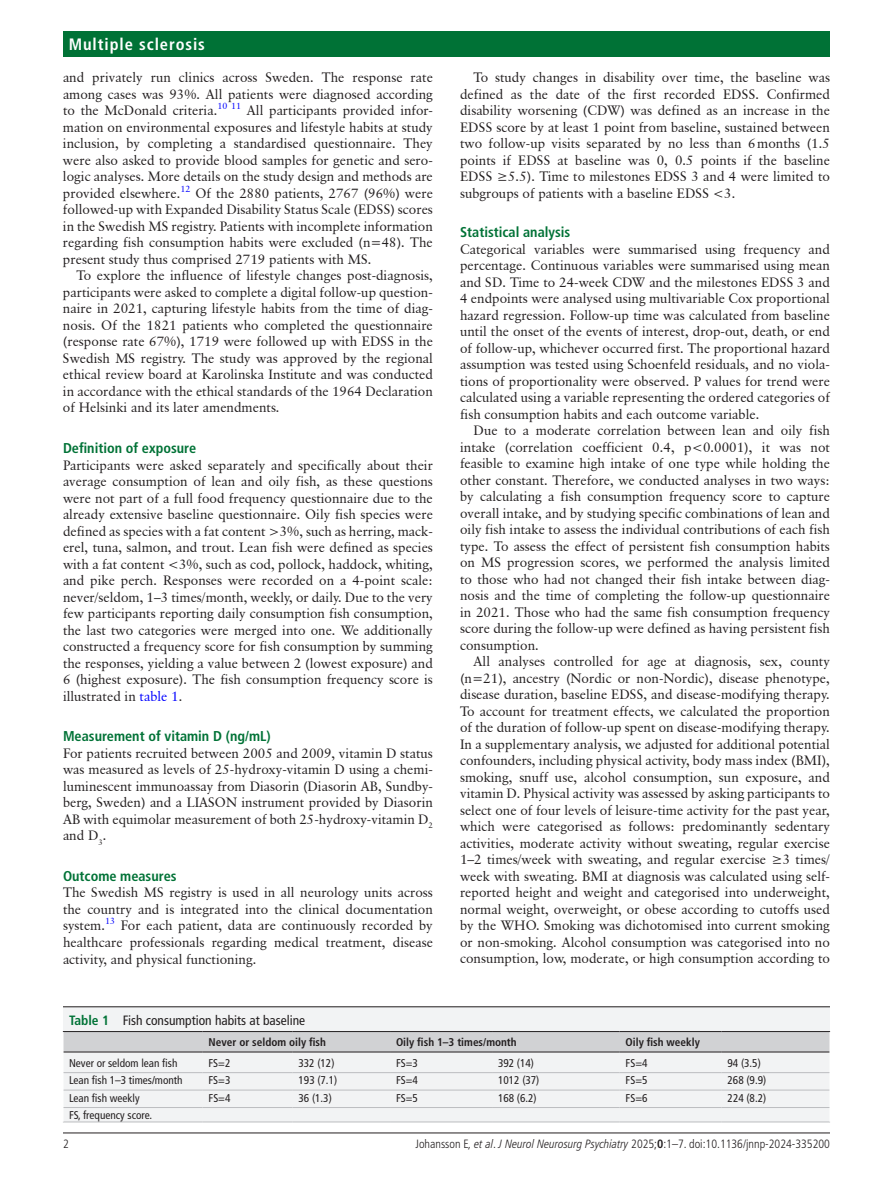
<style>
.page{position:relative;width:893px;height:1191px;background:#fff}
.page>*{position:absolute;margin:0;border:0;box-sizing:border-box;transform-origin:0 0}
.t1{font:700 condensed 16.5px "Frutiger LT Pro";letter-spacing:.055em;color:#fff}
.t2{font:700 condensed 14.25px "Frutiger LT Pro";color:#007236}
.t3{font:13.5px/16.5px "Classical Garamond BT";color:#231f20;text-align:justify}
.t4{font:condensed 13.5px "Frutiger LT Pro";color:#231f20}
.t5{font:300 condensed 12px "Frutiger LT Pro";color:#231f20}
.t6{font:condensed 11.25px "Frutiger LT Pro";color:#231f20}
.t7{font:700 condensed 11.25px "Frutiger LT Pro";color:#231f20}
.s1{color:#00f}
.s2{font-weight:700;color:#007236}
.s3{font-style:italic}
.s4{font-weight:700}
</style>
<div class="page">
<hr style="left:63px;top:1132px;width:767px;height:1px;background:#231f20">
<div style="left:63px;top:31px;width:767px;height:25px;background:#007236"></div>
<div style="left:63px;top:1006px;width:767px;height:116px;background:#f2f3f4"></div>
<hr style="left:63px;top:1006px;width:767px;height:1px;background:#231f20">
<hr style="left:63px;top:1121px;width:139px;height:1px;background:#bcbdc0">
<hr style="left:202px;top:1121px;width:90px;height:1px;background:#bcbdc0">
<hr style="left:292px;top:1121px;width:98px;height:1px;background:#bcbdc0">
<hr style="left:390px;top:1121px;width:102px;height:1px;background:#bcbdc0">
<hr style="left:492px;top:1121px;width:128px;height:1px;background:#bcbdc0">
<hr style="left:620px;top:1121px;width:102px;height:1px;background:#bcbdc0">
<hr style="left:722px;top:1121px;width:108px;height:1px;background:#bcbdc0">
<svg style="left:63px;top:1031px;width:768px;height:77px"></svg>
<p class="t1" style="left:69px;top:34px;width:138px">Multiple sclerosis</p>
<p class="t3" style="left:63px;top:69px;width:371px">and privately run clinics across Sweden. The response rate among cases was 93%. All patients were diagnosed according to the McDonald criteria.<sup>10</sup> <sup>11</sup> All participants provided infor&shy;mation on environmental exposures and lifestyle habits at study inclusion, by completing a standardised questionnaire. They were also asked to provide blood samples for genetic and sero&shy;logic analyses. More details on the study design and methods are provided elsewhere.<sup>12</sup> Of the 2880 patients, 2767 (96%) were followed-up with Expanded Disability Status Scale (EDSS) scores in the Swedish MS registry. Patients with incomplete information regarding fish consumption habits were excluded (n=48). The present study thus comprised 2719 patients with MS.</p>
<p class="t3" style="left:63px;top:267px;width:371px;text-indent:14px">To explore the influence of lifestyle changes post-diagnosis, participants were asked to complete a digital follow-up question&shy;naire in 2021, capturing lifestyle habits from the time of diag&shy;nosis. Of the 1821 patients who completed the questionnaire (response rate 67%), 1719 were followed up with EDSS in the Swedish MS registry. The study was approved by the regional ethical review board at Karolinska Institute and was conducted in accordance with the ethical standards of the 1964 Declaration of Helsinki and its later amendments.</p>
<p class="t2" style="left:63px;top:439px;width:135px">Definition of exposure</p>
<p class="t3" style="left:63px;top:456px;width:371px">Participants were asked separately and specifically about their average consumption of lean and oily fish, as these questions were not part of a full food frequency questionnaire due to the already extensive baseline questionnaire. Oily fish species were defined as species with a fat content &gt;3%, such as herring, mack&shy;erel, tuna, salmon, and trout. Lean fish were defined as species with a fat content &lt;3%, such as cod, pollock, haddock, whiting, and pike perch. Responses were recorded on a 4-point scale: never/seldom, 1–3 times/month, weekly, or daily. Due to the very few participants reporting daily consumption fish consumption, the last two categories were merged into one. We additionally constructed a frequency score for fish consumption by summing the responses, yielding a value between 2 (lowest exposure) and 6 (highest exposure). The fish consumption frequency score is illustrated in <span class="s1">table 1</span>.</p>
<p class="t2" style="left:63px;top:728px;width:209px">Measurement of vitamin D (ng/mL)</p>
<p class="t3" style="left:63px;top:744px;width:371px">For patients recruited between 2005 and 2009, vitamin D status was measured as levels of 25-hydroxy-vitamin D using a chemi&shy;luminescent immunoassay from Diasorin (Diasorin AB, Sundby&shy;berg, Sweden) and a LIASON instrument provided by Diasorin AB with equimolar measurement of both 25-hydroxy-vitamin D<sub>2 </sub>and D<sub>3</sub>.</p>
<p class="t2" style="left:63px;top:867px;width:115px">Outcome measures</p>
<p class="t3" style="left:63px;top:884px;width:371px">The Swedish MS registry is used in all neurology units across the country and is integrated into the clinical documentation system.<sup>13</sup> For each patient, data are continuously recorded by healthcare professionals regarding medical treatment, disease activity, and physical functioning.</p>
<p class="t3" style="left:460px;top:69px;width:371px;text-indent:14px">To study changes in disability over time, the baseline was defined as the date of the first recorded EDSS. Confirmed disability worsening (CDW) was defined as an increase in the EDSS score by at least 1 point from baseline, sustained between two follow-up visits separated by no less than 6months (1.5 points if EDSS at baseline was 0, 0.5 points if the baseline EDSS ≥5.5). Time to milestones EDSS 3 and 4 were limited to subgroups of patients with a baseline EDSS &lt;3.</p>
<p class="t2" style="left:460px;top:224px;width:112px">Statistical analysis</p>
<p class="t3" style="left:460px;top:241px;width:371px">Categorical variables were summarised using frequency and percentage. Continuous variables were summarised using mean and SD. Time to 24-week CDW and the milestones EDSS 3 and 4 endpoints were analysed using multivariable Cox proportional hazard regression. Follow-up time was calculated from baseline until the onset of the events of interest, drop-out, death, or end of follow-up, whichever occurred first. The proportional hazard assumption was tested using Schoenfeld residuals, and no viola&shy;tions of proportionality were observed. P values for trend were calculated using a variable representing the ordered categories of fish consumption habits and each outcome variable.</p>
<p class="t3" style="left:460px;top:422px;width:371px;text-indent:14px">Due to a moderate correlation between lean and oily fish intake (correlation coefficient 0.4, p&lt;0.0001), it was not feasible to examine high intake of one type while holding the other constant. Therefore, we conducted analyses in two ways: by calculating a fish consumption frequency score to capture overall intake, and by studying specific combinations of lean and oily fish intake to assess the individual contributions of each fish type. To assess the effect of persistent fish consumption habits on MS progression scores, we performed the analysis limited to those who had not changed their fish intake between diag&shy;nosis and the time of completing the follow-up questionnaire in 2021. Those who had the same fish consumption frequency score during the follow-up were defined as having persistent fish consumption.</p>
<p class="t3" style="left:460px;top:653px;width:371px;text-indent:14px">All analyses controlled for age at diagnosis, sex, county (n=21), ancestry (Nordic or non-Nordic), disease phenotype, disease duration, baseline EDSS, and disease-modifying therapy.<br>To account for treatment effects, we calculated the proportion of the duration of follow-up spent on disease-modifying therapy.<br>In a supplementary analysis, we adjusted for additional potential confounders, including physical activity, body mass index (BMI), smoking, snuff use, alcohol consumption, sun exposure, and vitamin D. Physical activity was assessed by asking participants to select one of four levels of leisure-time activity for the past year, which were categorised as follows: predominantly sedentary activities, moderate activity without sweating, regular exercise 1–2 times/week with sweating, and regular exercise ≥3 times/ week with sweating. BMI at diagnosis was calculated using self&shy;reported height and weight and categorised into underweight, normal weight, overweight, or obese according to cutoffs used by the WHO. Smoking was dichotomised into current smoking or non-smoking. Alcohol consumption was categorised into no consumption, low, moderate, or high consumption according to</p>
<p class="t4" style="left:69px;top:1012px;width:238px"><span class="s2">Table 1</span> Fish consumption habits at baseline</p>
<p class="t7" style="left:208px;top:1035px;width:119px">Never or seldom oily fish</p>
<p class="t7" style="left:396px;top:1035px;width:122px">Oily fish 1–3 times/month</p>
<p class="t7" style="left:626px;top:1035px;width:76px">Oily fish weekly</p>
<p class="t6" style="left:69px;top:1056px;width:110px">Never or seldom lean fish</p>
<p class="t6" style="left:209px;top:1056px;width:23px">FS=2</p>
<p class="t6" style="left:299px;top:1056px;width:37px">332 (12)</p>
<p class="t6" style="left:396px;top:1056px;width:23px">FS=3</p>
<p class="t6" style="left:498px;top:1056px;width:37px">392 (14)</p>
<p class="t6" style="left:626px;top:1056px;width:23px">FS=4</p>
<p class="t6" style="left:728px;top:1056px;width:35px">94 (3.5)</p>
<p class="t6" style="left:69px;top:1073px;width:115px">Lean fish 1–3 times/month</p>
<p class="t6" style="left:209px;top:1073px;width:23px">FS=3</p>
<p class="t6" style="left:299px;top:1073px;width:40px">193 (7.1)</p>
<p class="t6" style="left:396px;top:1073px;width:23px">FS=4</p>
<p class="t6" style="left:498px;top:1073px;width:43px">1012 (37)</p>
<p class="t6" style="left:626px;top:1073px;width:23px">FS=5</p>
<p class="t6" style="left:728px;top:1073px;width:40px">268 (9.9)</p>
<p class="t6" style="left:69px;top:1091px;width:72px">Lean fish weekly</p>
<p class="t6" style="left:209px;top:1091px;width:23px">FS=4</p>
<p class="t6" style="left:299px;top:1091px;width:35px">36 (1.3)</p>
<p class="t6" style="left:396px;top:1091px;width:23px">FS=5</p>
<p class="t6" style="left:498px;top:1091px;width:40px">168 (6.2)</p>
<p class="t6" style="left:626px;top:1091px;width:23px">FS=6</p>
<p class="t6" style="left:728px;top:1091px;width:40px">224 (8.2)</p>
<p class="t6" style="left:69px;top:1108px;width:85px">FS, frequency score.</p>
<p class="t5" style="left:63px;top:1136px;width:7px">2</p>
<p class="t5" style="left:415px;top:1136px;width:416px">Johansson E<span class="s3">, et al</span>. <span class="s3">J Neurol Neurosurg Psychiatry</span> 2025;<span class="s4">0</span>:1–7. doi:10.1136/jnnp-2024-335200</p>
</div>
